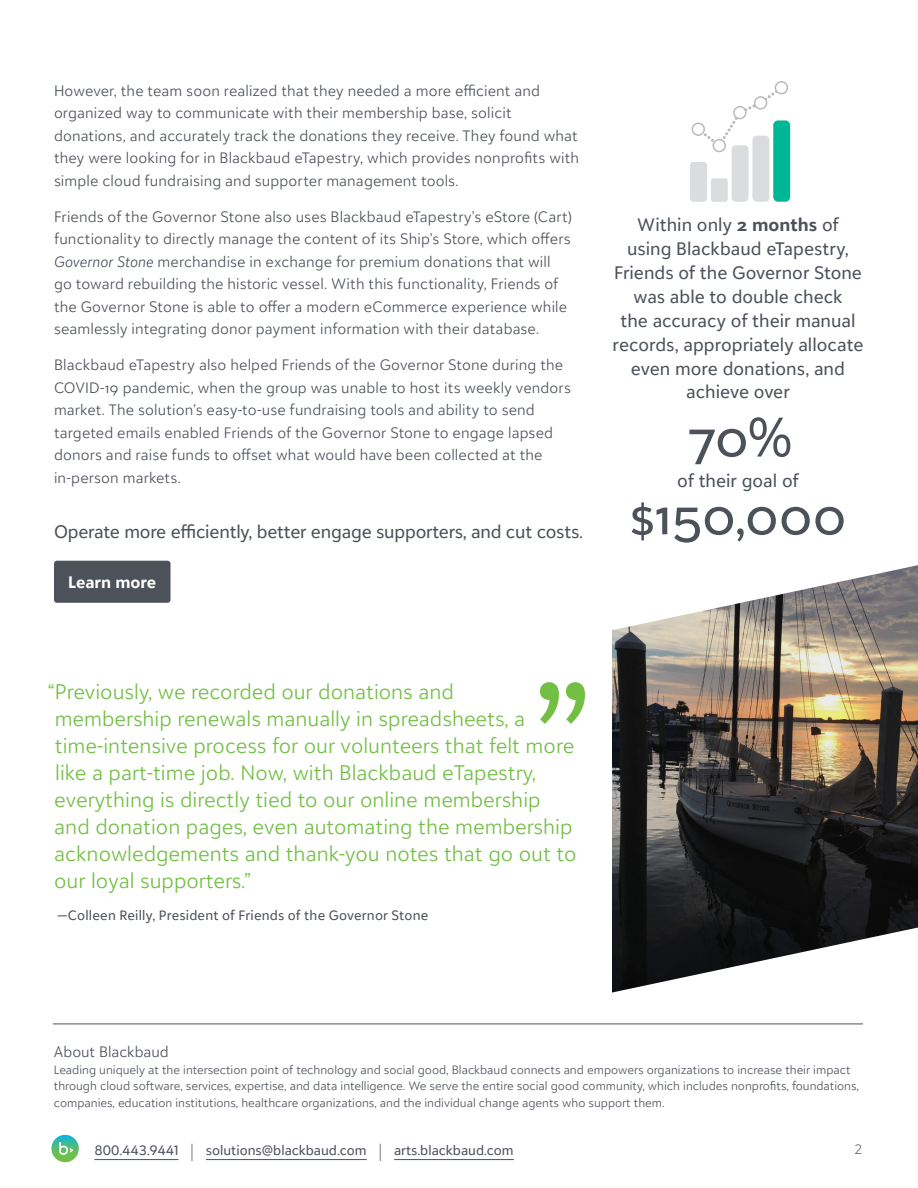
<style>
.page{position:relative;width:918px;height:1188px;background:#fff}
.page>*{position:absolute;margin:0;border:0;box-sizing:border-box;transform-origin:0 0}
.t1{font:54px "Blackbaud Sans";letter-spacing:-.02em;color:#4d525a}
.t2{font:300 21px/27px "Blackbaud Sans";color:#72bf44}
.t3{font:18px/24px "Blackbaud Sans";color:#4d525a;text-align:center}
.t4{font:700 16.5px "Blackbaud Sans";color:#fff}
.t5{font:300 15px/22.5px "Blackbaud Sans";letter-spacing:.01em;color:#4d525a}
.t6{font:13.5px "Blackbaud Sans";color:#4d525a}
.t7{font:300 13.5px "Blackbaud Sans";color:#686c74}
.t8{font:300 12px/16.5px "Blackbaud Sans";color:#4d525a}
.s1{font-style:italic}
.s2{font-weight:700}
.s3{font-weight:300;font-size:20.25px;color:#71757b}
</style>
<div class="page">
<hr style="left:53px;top:1024px;width:810px;height:1px;background:#4d525a">
<svg style="left:51px;top:1135px;width:28px;height:27px"></svg>
<svg style="left:59px;top:1142px;width:15px;height:13px"></svg>
<hr style="left:94px;top:1159px;width:85px;height:1px;background:#4d525a">
<hr style="left:206px;top:1159px;width:161px;height:1px;background:#4d525a">
<hr style="left:394px;top:1159px;width:120px;height:1px;background:#4d525a">
<img style="left:612px;top:565px;width:306px;height:428px">
<div style="left:690px;top:162px;width:17px;height:40px;background:#dbdcde;border-radius:3px"></div>
<div style="left:711px;top:178px;width:17px;height:24px;background:#dbdcde;border-radius:3px"></div>
<div style="left:732px;top:145px;width:17px;height:57px;background:#dbdcde;border-radius:4px"></div>
<div style="left:752px;top:136px;width:17px;height:66px;background:#dbdcde;border-radius:4px"></div>
<div style="left:773px;top:120px;width:17px;height:82px;background:#00b795;border-radius:5px"></div>
<svg style="left:692px;top:81px;width:96px;height:71px"></svg>
<svg style="left:540px;top:682px;width:45px;height:42px"></svg>
<div style="left:54px;top:561px;width:117px;height:42px;background:#4d525a;border-radius:3px"></div>
<p class="t5" style="left:54px;top:79px;width:527px">However, the team soon realized that they needed a more efficient and organized way to communicate with their membership base, solicit donations, and accurately track the donations they receive. They found what they were looking for in Blackbaud eTapestry, which provides nonprofits with simple cloud fundraising and supporter management tools.</p>
<p class="t5" style="left:54px;top:205px;width:519px">Friends of the Governor Stone also uses Blackbaud eTapestry’s eStore (Cart) functionality to directly manage the content of its Ship’s Store, which offers <span class="s1">Governor Stone</span> merchandise in exchange for premium donations that will go toward rebuilding the historic vessel. With this functionality, Friends of the Governor Stone is able to offer a modern eCommerce experience while seamlessly integrating donor payment information with their database.</p>
<p class="t5" style="left:54px;top:354px;width:518px">Blackbaud eTapestry also helped Friends of the Governor Stone during the COVID-19 pandemic, when the group was unable to host its weekly vendors market. The solution’s easy-to-use fundraising tools and ability to send targeted emails enabled Friends of the Governor Stone to engage lapsed donors and raise funds to offset what would have been collected at the in-person markets.</p>
<p class="t3" style="left:54px;top:520px;width:530px">Operate more efficiently, better engage supporters, and cut costs.</p>
<p class="t4" style="left:68px;top:572px;width:89px">Learn more</p>
<p class="t3" style="left:613px;top:212px;width:252px">Within only <span class="s2">2 months</span> of<br>using Blackbaud eTapestry,<br>Friends of the Governor Stone was able to double check<br>the accuracy of their manual records, appropriately allocate even more donations, and achieve over</p>
<h1 class="t1" style="left:688px;top:403px;width:105px">70%</h1>
<p class="t3" style="left:677px;top:468px;width:123px">of their goal of</p>
<h1 class="t1" style="left:629px;top:481px;width:219px">$150,000</h1>
<p class="t2" style="left:54px;top:678px;width:524px;text-indent:-6px">“Previously, we recorded our donations and membership renewals manually in spreadsheets, a time-intensive process for our volunteers that felt more like a part-time job. Now, with Blackbaud eTapestry, everything is directly tied to our online membership and donation pages, even automating the membership acknowledgements and thank-you notes that go out to our loyal supporters.”</p>
<p class="t6" style="left:58px;top:907px;width:372px">—Colleen Reilly, President of Friends of the Governor Stone</p>
<p class="t5" style="left:54px;top:1040px;width:116px">About Blackbaud</p>
<p class="t8" style="left:54px;top:1061px;width:807px">Leading uniquely at the intersection point of technology and social good, Blackbaud connects and empowers organizations to increase their impact through cloud software, services, expertise, and data intelligence. We serve the entire social good community, which includes nonprofits, foundations, companies, education institutions, healthcare organizations, and the individual change agents who support them.</p>
<p class="t6" style="left:94px;top:1142px;width:421px">800.443.9441 <span class="s3">|</span> solutions@blackbaud.com <span class="s3">|</span> arts.blackbaud.com</p>
<p class="t7" style="left:854px;top:1141px;width:10px">2</p>
</div>
